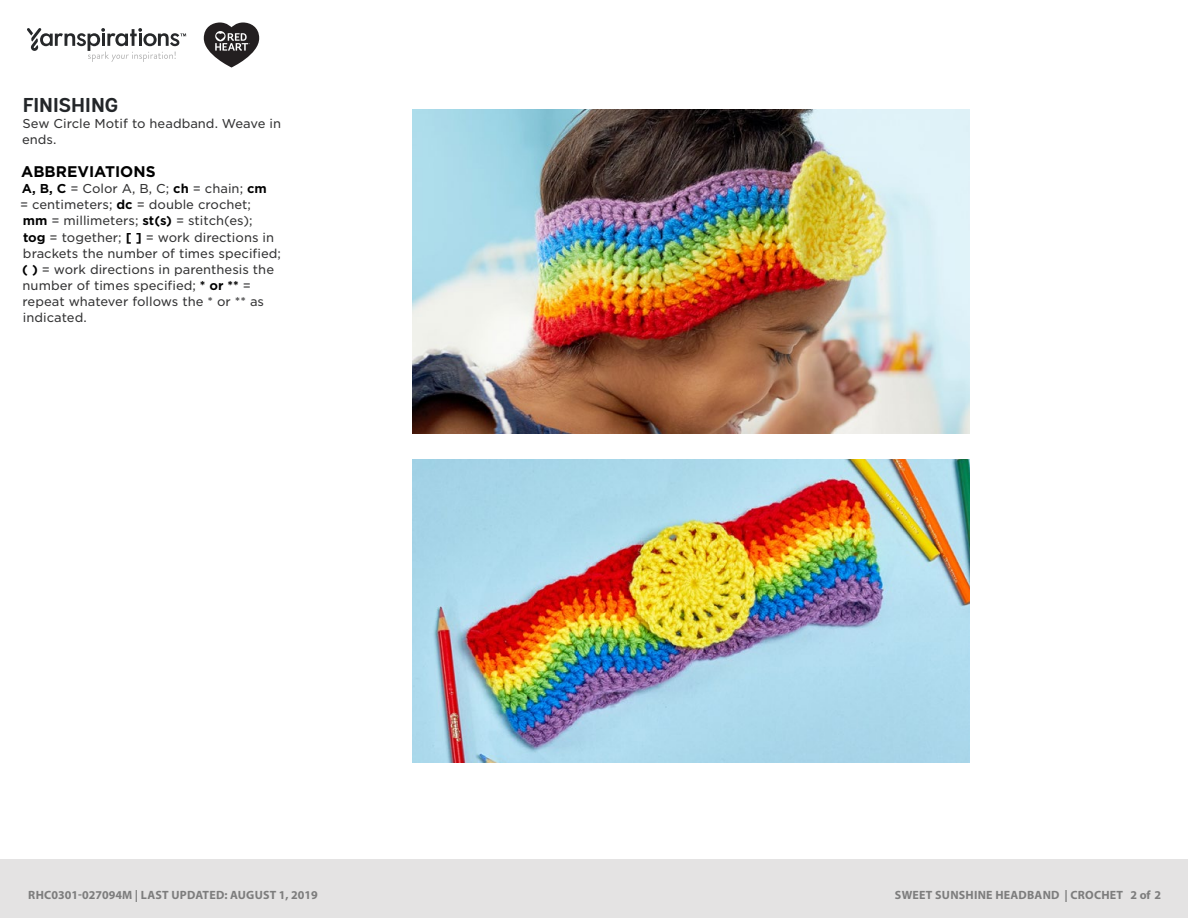
<style>
.page{position:relative;width:1188px;height:918px;background:#fff}
.page>*{position:absolute;margin:0;border:0;box-sizing:border-box;transform-origin:0 0}
.t1{font:700 20.1px "Andes Rounded";color:#232629}
.t2{font:700 15.45px "Gotham";color:#000}
.t3{font:12.3px/16.2px "Gotham S Sm";color:#333334}
.t4{font:700 12px "Myriad Pro";letter-spacing:.02em;color:#7d7d7d}
.s1{font-weight:700;color:#000}
</style>
<div class="page">
<img style="left:412px;top:460px;width:558px;height:303px">
<img style="left:412px;top:109px;width:558px;height:324px">
<div style="left:0;top:860px;width:1188px;height:58px;background:#e4e3e3"></div>
<svg style="left:27px;top:28px;width:159px;height:34px"></svg>
<svg style="left:204px;top:22px;width:55px;height:46px"></svg>
<p class="t1" style="left:23px;top:93px;width:97px">FINISHING</p>
<p class="t3" style="left:22px;top:115px;width:261px">Sew Circle Motif to headband. Weave in ends.</p>
<p class="t2" style="left:21px;top:161px;width:136px">ABBREVIATIONS</p>
<p class="t3" style="left:20px;top:180px;width:262px"><span class="s1">A, B, C</span> = Color A, B, C; <span class="s1">ch</span> = chain; <span class="s1">cm<br></span>= centimeters; <span class="s1">dc</span> = double crochet;<br><span class="s1">mm</span> = millimeters; <span class="s1">st(s)</span> = stitch(es);<br><span class="s1">tog</span> = together; <span class="s1">[ ]</span> = work directions in brackets the number of times specified; <span class="s1">( )</span> = work directions in parenthesis the number of times specified; <span class="s1">* or **</span> = repeat whatever follows the * or ** as indicated.</p>
<p class="t4" style="left:28px;top:887px;width:291px">RHC0301-027094M | LAST UPDATED: AUGUST 1, 2019</p>
<p class="t4" style="left:895px;top:887px;width:268px">SWEET SUNSHINE HEADBAND | CROCHET 2 of 2</p>
</div>
